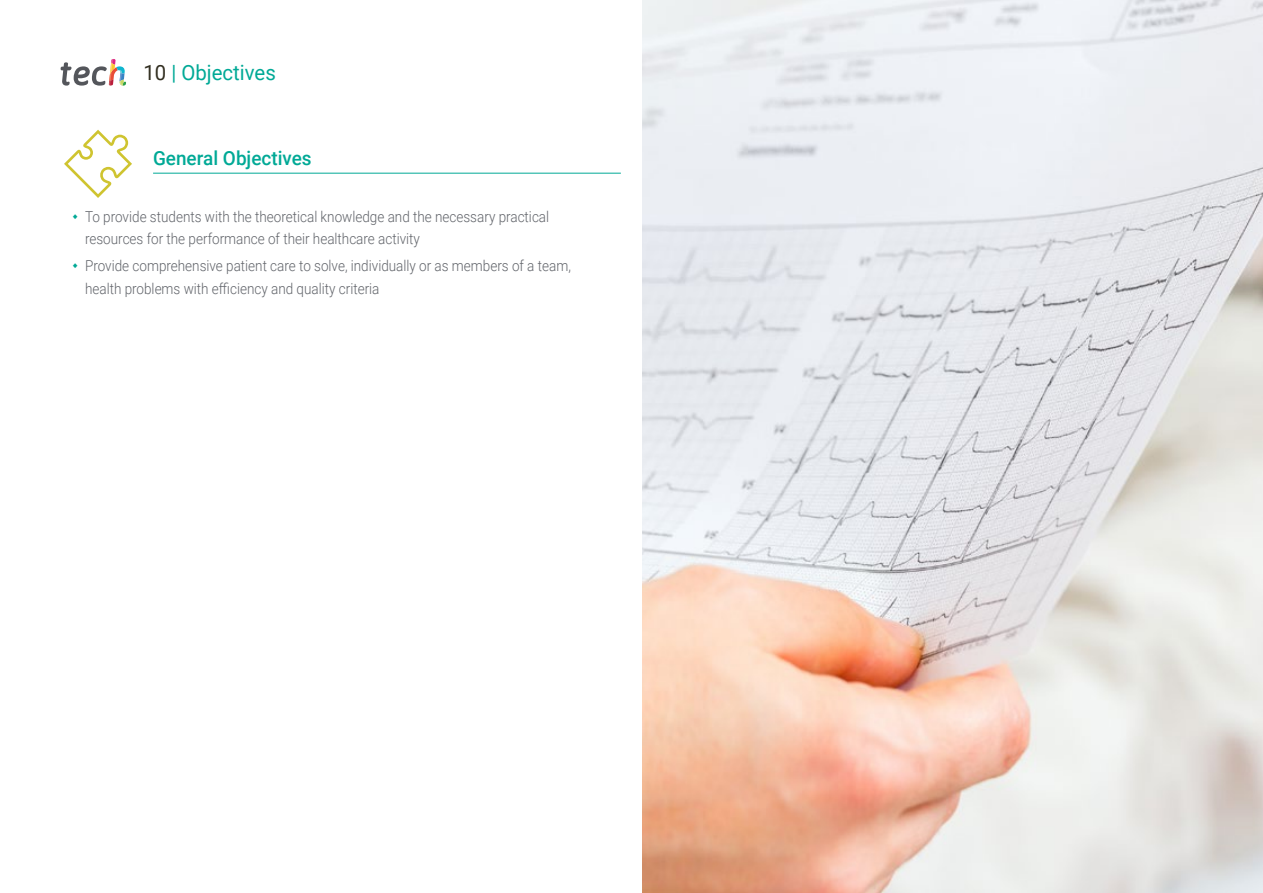
<style>
.page{position:relative;width:1263px;height:893px;background:#fff}
.page>*{position:absolute;margin:0;border:0;box-sizing:border-box;transform-origin:0 0}
.t1{font:21px "Roboto";color:#00a996}
.t2{font:500 19.5px "Roboto";color:#00a996}
.t3{font:300 15px/22.5px "Roboto";color:#61646a;scale:.9 1}
.s1{color:#312e20}
</style>
<div class="page">
<img style="left:642px;top:0;width:621px;height:893px">
<svg style="left:61px;top:59px;width:65px;height:27px"></svg>
<hr style="left:153px;top:173px;width:468px;height:1px;background:#00a996">
<svg style="left:64px;top:130px;width:68px;height:68px"></svg>
<h1 class="t1" style="left:144px;top:57px;width:134px"><span class="s1">10</span> | Objectives</h1>
<h2 class="t2" style="left:153px;top:144px;width:160px">General Objectives</h2>
<p class="t3" style="left:85px;top:205px;width:517px">To provide students with the theoretical knowledge and the necessary practical resources for the performance of their healthcare activity</p>
<p class="t3" style="left:85px;top:254px;width:541px">Provide comprehensive patient care to solve, individually or as members of a team, health problems with efficiency and quality criteria</p>
</div>
